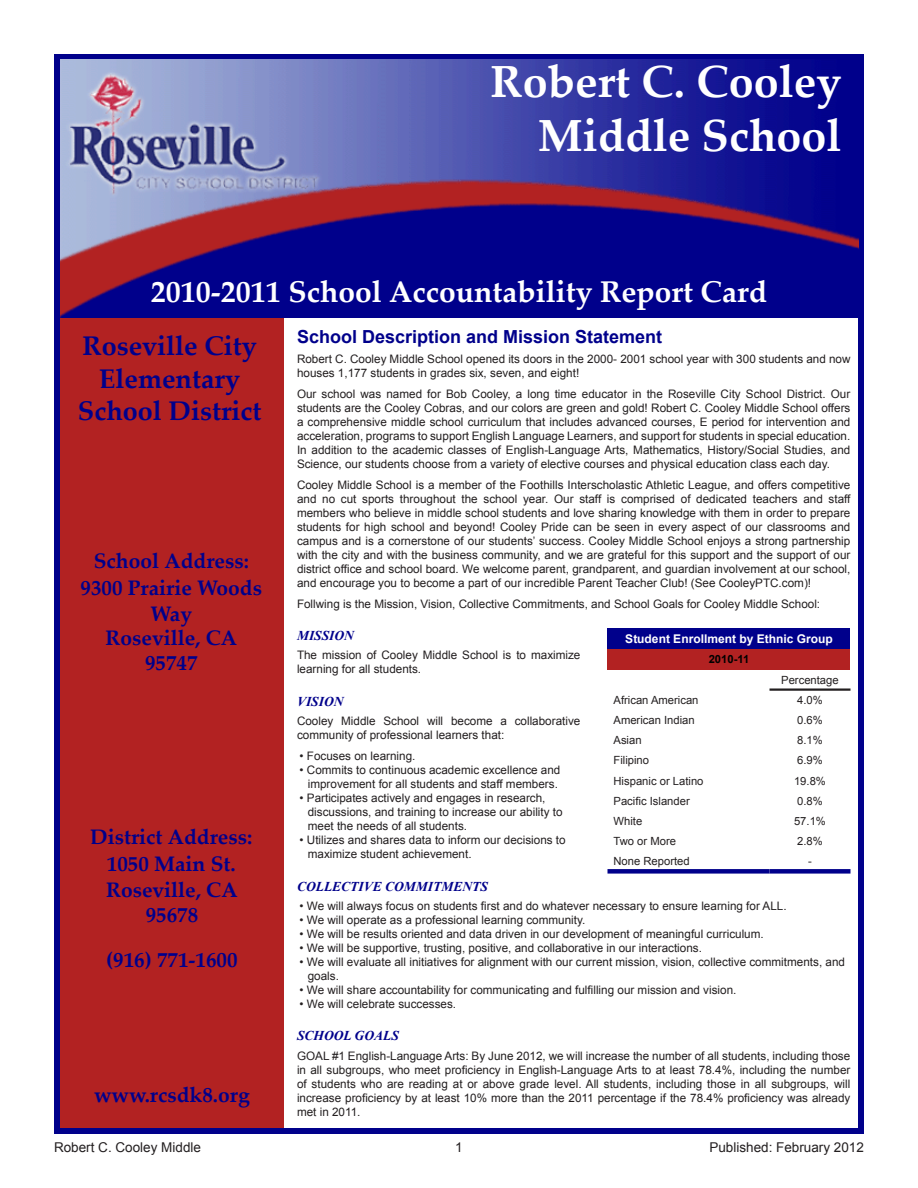
<style>
.page{position:relative;width:918px;height:1188px;background:#fff}
.page>*{position:absolute;margin:0;border:0;box-sizing:border-box;transform-origin:0 0}
.School_Name_Text{font:700 45px "Palatino Linotype";color:#fff}
.SARC_Title_Text{font:700 30px "Palatino Linotype";color:#fff}
.District_Name_Text{font:700 27px/32.4px "Palatino Linotype";color:#00008b;text-align:center}
.School_Address_Line{font:700 21px/25.2px "Palatino Linotype";color:#00008b;text-align:center}
.District_Address_Lin{font:700 21px "Palatino Linotype";color:#00008b}
.District_Website_Tex{font:700 21px "Palatino Linotype";color:#00008b}
.District_Phone_Text{font:700 21px "Palatino Linotype";color:#00008b}
.Element_Header{font:700 18px "Arial";color:#00008b}
.Element_Subhead{font:italic 700 13.5px "Times New Roman";color:#00008b}
.FooterQuadRight{font:13.5px "Arial";color:#231f20}
.FooterQuadLeft{font:13.5px "Arial";color:#231f20}
.Page_Numbers{font:13.5px "Arial";color:#231f20}
.t1{font:700 12px "Arial";color:#fff}
.Body_Text_-_Left_Jus{font:11.7px/14.1px "Arial";color:#231f20}
.Bullets_-_Cell_Inden{font:11.7px/14.1px "Arial";color:#231f20}
.t2{font:11.25px "Arial";color:#231f20}
.t3{font:700 11.25px "Arial";color:#000}
</style>
<div class="page">
<div style="left:54px;top:54px;width:810px;height:1080px;border:6px solid #00008b"></div>
<div style="left:60px;top:318px;width:224px;height:810px;background:#b22222"></div>
<img style="left:60px;top:60px;width:798px;height:257px">
<div style="left:608px;top:628px;width:242px;height:21px;background:#00008b"></div>
<div style="left:608px;top:649px;width:242px;height:20px;background:#b22222"></div>
<hr style="left:770px;top:688px;width:80px;height:3px;background:#231f20">
<div style="left:608px;top:869px;width:162px;height:5px;background:#00008b"></div>
<div style="left:770px;top:869px;width:80px;height:5px;background:#00008b"></div>
<p class="School_Name_Text" style="left:491px;top:50px;width:352px">Robert C. Cooley</p>
<p class="School_Name_Text" style="left:538px;top:104px;width:305px">Middle School</p>
<p class="SARC_Title_Text" style="left:151px;top:271px;width:618px">2010-2011 School Accountability Report Card</p>
<p class="District_Name_Text" style="left:78px;top:329px;width:185px">Roseville City<br>Elementary<br>School District</p>
<p class="Element_Header" style="left:297px;top:325px;width:367px">School Description and Mission Statement</p>
<p class="Body_Text_-_Left_Jus" style="left:297px;top:352px;width:555px">Robert C. Cooley Middle School opened its doors in the 2000- 2001 school year with 300 students and now houses 1,177 students in grades six, seven, and eight!</p>
<p class="Body_Text_-_Left_Jus" style="left:297px;top:387px;width:555px;text-align:justify">Our school was named for Bob Cooley, a long time educator in the Roseville City School District. Our students are the Cooley Cobras, and our colors are green and gold! Robert C. Cooley Middle School offers a comprehensive middle school curriculum that includes advanced courses, E period for intervention and acceleration, programs to support English Language Learners, and support for students in special education.<br>In addition to the academic classes of English-Language Arts, Mathematics, History/Social Studies, and Science, our students choose from a variety of elective courses and physical education class each day.</p>
<p class="Body_Text_-_Left_Jus" style="left:297px;top:478px;width:555px;text-align:justify">Cooley Middle School is a member of the Foothills Interscholastic Athletic League, and offers competitive and no cut sports throughout the school year. Our staff is comprised of dedicated teachers and staff members who believe in middle school students and love sharing knowledge with them in order to prepare students for high school and beyond! Cooley Pride can be seen in every aspect of our classrooms and campus and is a cornerstone of our students’ success. Cooley Middle School enjoys a strong partnership with the city and with the business community, and we are grateful for this support and the support of our district office and school board. We welcome parent, grandparent, and guardian involvement at our school, and encourage you to become a part of our incredible Parent Teacher Club! (See CooleyPTC.com)!</p>
<p class="Body_Text_-_Left_Jus" style="left:297px;top:597px;width:525px">Follwing is the Mission, Vision, Collective Commitments, and School Goals for Cooley Middle School:</p>
<p class="Element_Subhead" style="left:297px;top:626px;width:59px">MISSION</p>
<p class="Body_Text_-_Left_Jus" style="left:297px;top:648px;width:285px">The mission of Cooley Middle School is to maximize learning for all students.</p>
<p class="Element_Subhead" style="left:297px;top:692px;width:48px">VISION</p>
<p class="Body_Text_-_Left_Jus" style="left:297px;top:714px;width:285px">Cooley Middle School will become a collaborative community of professional learners that:</p>
<p class="Bullets_-_Cell_Inden" style="left:300px;top:749px;width:117px">• Focuses on learning.</p>
<p class="Bullets_-_Cell_Inden" style="left:300px;top:763px;width:262px;text-align:center">• Commits to continuous academic excellence and improvement for all students and staff members.</p>
<p class="Bullets_-_Cell_Inden" style="left:308px;top:791px;width:256px;text-indent:-8px">• Participates actively and engages in research, discussions, and training to increase our ability to meet the needs of all students.</p>
<p class="Bullets_-_Cell_Inden" style="left:308px;top:833px;width:259px;text-indent:-8px">• Utilizes and shares data to inform our decisions to maximize student achievement.</p>
<p class="Element_Subhead" style="left:297px;top:877px;width:192px">COLLECTIVE COMMITMENTS</p>
<p class="Bullets_-_Cell_Inden" style="left:300px;top:899px;width:489px">• We will always focus on students first and do whatever necessary to ensure learning for ALL.</p>
<p class="Bullets_-_Cell_Inden" style="left:300px;top:913px;width:287px">• We will operate as a professional learning community.</p>
<p class="Bullets_-_Cell_Inden" style="left:300px;top:927px;width:466px">• We will be results oriented and data driven in our development of meaningful curriculum.</p>
<p class="Bullets_-_Cell_Inden" style="left:300px;top:941px;width:404px">• We will be supportive, trusting, positive, and collaborative in our interactions.</p>
<p class="Bullets_-_Cell_Inden" style="left:308px;top:955px;width:539px;text-indent:-8px">• We will evaluate all initiatives for alignment with our current mission, vision, collective commitments, and goals.</p>
<p class="Bullets_-_Cell_Inden" style="left:300px;top:983px;width:438px">• We will share accountability for communicating and fulfilling our mission and vision.</p>
<p class="Bullets_-_Cell_Inden" style="left:300px;top:997px;width:158px">• We will celebrate successes.</p>
<p class="Element_Subhead" style="left:297px;top:1027px;width:103px">SCHOOL GOALS</p>
<p class="Body_Text_-_Left_Jus" style="left:297px;top:1049px;width:555px;text-align:justify">GOAL #1 English-Language Arts: By June 2012, we will increase the number of all students, including those in all subgroups, who meet proficiency in English-Language Arts to at least 78.4%, including the number of students who are reading at or above grade level. All students, including those in all subgroups, will increase proficiency by at least 10% more than the 2011 percentage if the 78.4% proficiency was already met in 2011.</p>
<p class="School_Address_Line" style="left:94px;top:548px;width:157px">School Address:</p>
<p class="School_Address_Line" style="left:81px;top:575px;width:183px">9300 Prairie Woods<br>Way</p>
<p class="School_Address_Line" style="left:106px;top:624px;width:133px">Roseville, CA</p>
<p class="School_Address_Line" style="left:145px;top:649px;width:54px">95747</p>
<p class="t1" style="left:625px;top:631px;width:209px">Student Enrollment by Ethnic Group</p>
<p class="t3" style="left:709px;top:652px;width:42px">2010-11</p>
<p class="t2" style="left:781px;top:672px;width:59px">Percentage</p>
<p class="t2" style="left:614px;top:692px;width:87px">African American</p>
<p class="t2" style="left:797px;top:692px;width:27px">4.0%</p>
<p class="t2" style="left:614px;top:713px;width:83px">American Indian</p>
<p class="t2" style="left:797px;top:713px;width:27px">0.6%</p>
<p class="t2" style="left:614px;top:733px;width:30px">Asian</p>
<p class="t2" style="left:797px;top:733px;width:27px">8.1%</p>
<p class="t2" style="left:614px;top:753px;width:37px">Filipino</p>
<p class="t2" style="left:797px;top:753px;width:27px">6.9%</p>
<p class="t2" style="left:614px;top:773px;width:92px">Hispanic or Latino</p>
<p class="t2" style="left:794px;top:773px;width:33px">19.8%</p>
<p class="t2" style="left:614px;top:793px;width:78px">Pacific Islander</p>
<p class="t2" style="left:797px;top:793px;width:27px">0.8%</p>
<p class="t2" style="left:614px;top:814px;width:30px">White</p>
<p class="t2" style="left:794px;top:814px;width:33px">57.1%</p>
<p class="t2" style="left:614px;top:834px;width:64px">Two or More</p>
<p class="t2" style="left:797px;top:834px;width:27px">2.8%</p>
<p class="t2" style="left:614px;top:854px;width:78px">None Reported</p>
<p class="t2" style="left:808px;top:854px;width:5px">-</p>
<p class="District_Address_Lin" style="left:90px;top:822px;width:164px">District Address:</p>
<p class="District_Address_Lin" style="left:107px;top:849px;width:130px">1050 Main St.</p>
<p class="District_Address_Lin" style="left:106px;top:875px;width:133px">Roseville, CA</p>
<p class="District_Address_Lin" style="left:146px;top:900px;width:54px">95678</p>
<p class="District_Phone_Text" style="left:106px;top:945px;width:133px">(916) 771-1600</p>
<p class="District_Website_Tex" style="left:94px;top:1080px;width:157px">www.rcsdk8.org</p>
<p class="FooterQuadLeft" style="left:54px;top:1138px;width:149px">Robert C. Cooley Middle</p>
<p class="Page_Numbers" style="left:455px;top:1138px;width:9px">1</p>
<p class="FooterQuadRight" style="left:709px;top:1138px;width:156px">Published: February 2012</p>
</div>
